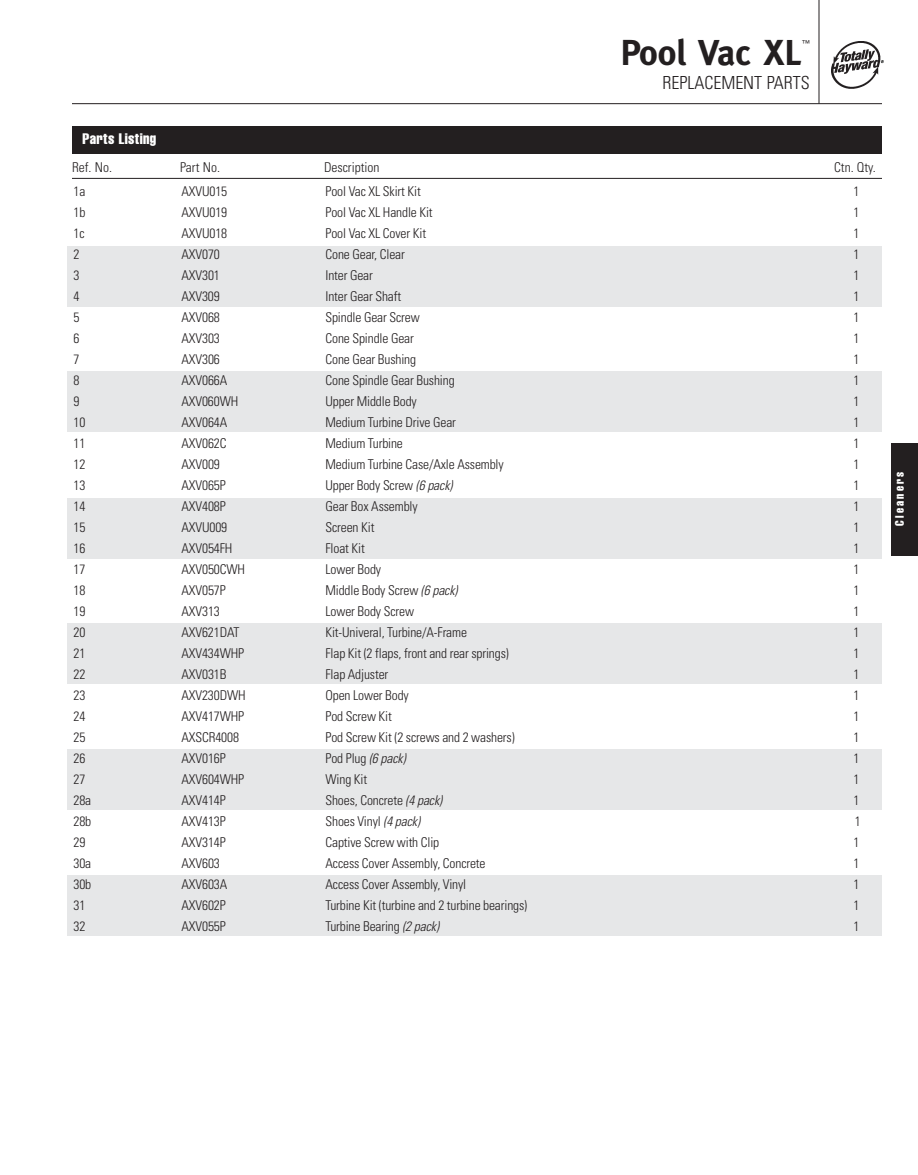
<style>
.page{position:relative;width:918px;height:1175px;background:#fff}
.page>*{position:absolute;margin:0;border:0;box-sizing:border-box;transform-origin:0 0}
.t1{font:700 36px "Meta";color:#231f20}
.t2{font:300 condensed 18px "Univers";color:#231f20}
.t3{font:extra-condensed 15px "Helvetica";letter-spacing:.02em;color:#fff}
.t4{font:300 condensed 13.5px "Univers";letter-spacing:-.01em;color:#231f20}
.t5{font:extra-condensed 12px "Helvetica";letter-spacing:.185em;color:#fff}
.t6{font:8.25px "Meta";color:#231f20}
.s1{font-style:italic}
</style>
<div class="page">
<img style="left:831px;top:41px;width:52px;height:47px">
<hr style="left:72px;top:103px;width:810px;height:1px;background:#231f20">
<hr style="left:819px;top:0;width:1px;height:104px;background:#231f20">
<div style="left:891px;top:443px;width:27px;height:112px;background:#231f20"></div>
<div style="left:68px;top:246px;width:814px;height:60px;background:#e6e7e8"></div>
<div style="left:68px;top:371px;width:814px;height:60px;background:#e6e7e8"></div>
<div style="left:68px;top:498px;width:814px;height:61px;background:#e6e7e8"></div>
<div style="left:68px;top:623px;width:814px;height:60px;background:#e6e7e8"></div>
<div style="left:68px;top:749px;width:814px;height:60px;background:#e6e7e8"></div>
<div style="left:68px;top:875px;width:814px;height:60px;background:#e6e7e8"></div>
<div style="left:72px;top:126px;width:810px;height:27px;background:#231f20"></div>
<hr style="left:72px;top:178px;width:810px;height:1px;background:#231f20">
<h1 class="t1" style="left:621px;top:39px;width:183px">Pool Vac XL</h1>
<p class="t6" style="left:802px;top:40px;width:10px">™</p>
<h2 class="t2" style="left:662px;top:76px;width:149px">REPLACEMENT PARTS</h2>
<p class="t3" style="left:82px;top:133px;width:75px">Parts Listing</p>
<p class="t4" style="left:72px;top:162px;width:42px">Ref. No.</p>
<p class="t4" style="left:180px;top:162px;width:42px">Part No.</p>
<p class="t4" style="left:324px;top:162px;width:57px">Description</p>
<p class="t4" style="left:834px;top:162px;width:43px">Ctn. Qty.</p>
<p class="t4" style="left:73px;top:186px;width:13px">1a</p>
<p class="t4" style="left:181px;top:186px;width:47px">AXVU015</p>
<p class="t4" style="left:326px;top:186px;width:97px">Pool Vac XL Skirt Kit</p>
<p class="t4" style="left:854px;top:186px;width:7px">1</p>
<p class="t4" style="left:73px;top:207px;width:13px">1b</p>
<p class="t4" style="left:181px;top:207px;width:47px">AXVU019</p>
<p class="t4" style="left:326px;top:207px;width:109px">Pool Vac XL Handle Kit</p>
<p class="t4" style="left:854px;top:207px;width:7px">1</p>
<p class="t4" style="left:73px;top:228px;width:13px">1c</p>
<p class="t4" style="left:181px;top:228px;width:47px">AXVU018</p>
<p class="t4" style="left:326px;top:228px;width:102px">Pool Vac XL Cover Kit</p>
<p class="t4" style="left:854px;top:228px;width:7px">1</p>
<p class="t4" style="left:73px;top:249px;width:7px">2</p>
<p class="t4" style="left:181px;top:249px;width:40px">AXV070</p>
<p class="t4" style="left:326px;top:249px;width:81px">Cone Gear, Clear</p>
<p class="t4" style="left:854px;top:249px;width:7px">1</p>
<p class="t4" style="left:73px;top:270px;width:7px">3</p>
<p class="t4" style="left:181px;top:270px;width:40px">AXV301</p>
<p class="t4" style="left:325px;top:270px;width:49px">Inter Gear</p>
<p class="t4" style="left:854px;top:270px;width:7px">1</p>
<p class="t4" style="left:73px;top:291px;width:7px">4</p>
<p class="t4" style="left:181px;top:291px;width:40px">AXV309</p>
<p class="t4" style="left:325px;top:291px;width:77px">Inter Gear Shaft</p>
<p class="t4" style="left:854px;top:291px;width:7px">1</p>
<p class="t4" style="left:73px;top:312px;width:7px">5</p>
<p class="t4" style="left:181px;top:312px;width:40px">AXV068</p>
<p class="t4" style="left:325px;top:312px;width:96px">Spindle Gear Screw</p>
<p class="t4" style="left:854px;top:312px;width:7px">1</p>
<p class="t4" style="left:73px;top:333px;width:7px">6</p>
<p class="t4" style="left:181px;top:333px;width:40px">AXV303</p>
<p class="t4" style="left:326px;top:333px;width:90px">Cone Spindle Gear</p>
<p class="t4" style="left:854px;top:333px;width:7px">1</p>
<p class="t4" style="left:73px;top:354px;width:7px">7</p>
<p class="t4" style="left:181px;top:354px;width:40px">AXV306</p>
<p class="t4" style="left:326px;top:354px;width:92px">Cone Gear Bushing</p>
<p class="t4" style="left:854px;top:354px;width:7px">1</p>
<p class="t4" style="left:73px;top:375px;width:7px">8</p>
<p class="t4" style="left:181px;top:375px;width:47px">AXV066A</p>
<p class="t4" style="left:326px;top:375px;width:131px">Cone Spindle Gear Bushing</p>
<p class="t4" style="left:854px;top:375px;width:7px">1</p>
<p class="t4" style="left:73px;top:396px;width:7px">9</p>
<p class="t4" style="left:181px;top:396px;width:58px">AXV060WH</p>
<p class="t4" style="left:326px;top:396px;width:93px">Upper Middle Body</p>
<p class="t4" style="left:854px;top:396px;width:7px">1</p>
<p class="t4" style="left:73px;top:417px;width:13px">10</p>
<p class="t4" style="left:181px;top:417px;width:47px">AXV064A</p>
<p class="t4" style="left:326px;top:417px;width:132px">Medium Turbine Drive Gear</p>
<p class="t4" style="left:854px;top:417px;width:7px">1</p>
<p class="t4" style="left:73px;top:438px;width:13px">11</p>
<p class="t4" style="left:181px;top:438px;width:47px">AXV062C</p>
<p class="t4" style="left:325px;top:438px;width:79px">Medium Turbine</p>
<p class="t4" style="left:854px;top:438px;width:7px">1</p>
<p class="t4" style="left:73px;top:459px;width:13px">12</p>
<p class="t4" style="left:181px;top:459px;width:40px">AXV009</p>
<p class="t4" style="left:326px;top:459px;width:180px">Medium Turbine Case/Axle Assembly</p>
<p class="t4" style="left:854px;top:459px;width:7px">1</p>
<p class="t4" style="left:73px;top:480px;width:13px">13</p>
<p class="t4" style="left:181px;top:480px;width:46px">AXV065P</p>
<p class="t4" style="left:325px;top:480px;width:131px">Upper Body Screw <span class="s1">(6 pack)</span></p>
<p class="t4" style="left:854px;top:480px;width:7px">1</p>
<p class="t4" style="left:74px;top:501px;width:13px">14</p>
<p class="t4" style="left:181px;top:501px;width:46px">AXV408P</p>
<p class="t4" style="left:325px;top:501px;width:94px">Gear Box Assembly</p>
<p class="t4" style="left:854px;top:501px;width:7px">1</p>
<p class="t4" style="left:74px;top:522px;width:13px">15</p>
<p class="t4" style="left:181px;top:522px;width:47px">AXVU009</p>
<p class="t4" style="left:326px;top:522px;width:50px">Screen Kit</p>
<p class="t4" style="left:854px;top:522px;width:7px">1</p>
<p class="t4" style="left:74px;top:543px;width:13px">16</p>
<p class="t4" style="left:181px;top:543px;width:52px">AXV054FH</p>
<p class="t4" style="left:325px;top:543px;width:41px">Float Kit</p>
<p class="t4" style="left:854px;top:543px;width:7px">1</p>
<p class="t4" style="left:74px;top:564px;width:13px">17</p>
<p class="t4" style="left:181px;top:564px;width:65px">AXV050CWH</p>
<p class="t4" style="left:326px;top:564px;width:57px">Lower Body</p>
<p class="t4" style="left:854px;top:564px;width:7px">1</p>
<p class="t4" style="left:74px;top:585px;width:13px">18</p>
<p class="t4" style="left:181px;top:585px;width:46px">AXV057P</p>
<p class="t4" style="left:325px;top:585px;width:136px">Middle Body Screw <span class="s1">(6 pack)</span></p>
<p class="t4" style="left:854px;top:585px;width:7px">1</p>
<p class="t4" style="left:74px;top:606px;width:13px">19</p>
<p class="t4" style="left:181px;top:606px;width:40px">AXV313</p>
<p class="t4" style="left:326px;top:606px;width:90px">Lower Body Screw</p>
<p class="t4" style="left:854px;top:606px;width:7px">1</p>
<p class="t4" style="left:74px;top:627px;width:13px">20</p>
<p class="t4" style="left:181px;top:627px;width:60px">AXV621DAT</p>
<p class="t4" style="left:325px;top:627px;width:143px">Kit-Univeral, Turbine/A-Frame</p>
<p class="t4" style="left:854px;top:627px;width:7px">1</p>
<p class="t4" style="left:74px;top:648px;width:13px">21</p>
<p class="t4" style="left:181px;top:648px;width:64px">AXV434WHP</p>
<p class="t4" style="left:325px;top:648px;width:185px">Flap Kit (2 flaps, front and rear springs)</p>
<p class="t4" style="left:854px;top:648px;width:7px">1</p>
<p class="t4" style="left:74px;top:669px;width:13px">22</p>
<p class="t4" style="left:181px;top:669px;width:47px">AXV031B</p>
<p class="t4" style="left:325px;top:669px;width:64px">Flap Adjuster</p>
<p class="t4" style="left:854px;top:669px;width:7px">1</p>
<p class="t4" style="left:74px;top:690px;width:13px">23</p>
<p class="t4" style="left:181px;top:690px;width:66px">AXV230DWH</p>
<p class="t4" style="left:326px;top:690px;width:85px">Open Lower Body</p>
<p class="t4" style="left:854px;top:690px;width:7px">1</p>
<p class="t4" style="left:74px;top:711px;width:13px">24</p>
<p class="t4" style="left:181px;top:711px;width:64px">AXV417WHP</p>
<p class="t4" style="left:326px;top:711px;width:68px">Pod Screw Kit</p>
<p class="t4" style="left:854px;top:711px;width:7px">1</p>
<p class="t4" style="left:74px;top:732px;width:13px">25</p>
<p class="t4" style="left:181px;top:732px;width:59px">AXSCR4008</p>
<p class="t4" style="left:325px;top:732px;width:191px">Pod Screw Kit (2 screws and 2 washers)</p>
<p class="t4" style="left:854px;top:732px;width:7px">1</p>
<p class="t4" style="left:74px;top:753px;width:13px">26</p>
<p class="t4" style="left:181px;top:753px;width:46px">AXV016P</p>
<p class="t4" style="left:326px;top:753px;width:84px">Pod Plug <span class="s1">(6 pack)</span></p>
<p class="t4" style="left:854px;top:753px;width:7px">1</p>
<p class="t4" style="left:74px;top:774px;width:13px">27</p>
<p class="t4" style="left:181px;top:774px;width:64px">AXV604WHP</p>
<p class="t4" style="left:326px;top:774px;width:43px">Wing Kit</p>
<p class="t4" style="left:854px;top:774px;width:7px">1</p>
<p class="t4" style="left:74px;top:795px;width:19px">28a</p>
<p class="t4" style="left:181px;top:795px;width:46px">AXV414P</p>
<p class="t4" style="left:325px;top:795px;width:121px">Shoes, Concrete <span class="s1">(4 pack)</span></p>
<p class="t4" style="left:854px;top:795px;width:7px">1</p>
<p class="t4" style="left:74px;top:816px;width:19px">28b</p>
<p class="t4" style="left:181px;top:816px;width:46px">AXV413P</p>
<p class="t4" style="left:326px;top:816px;width:99px">Shoes Vinyl <span class="s1">(4 pack)</span></p>
<p class="t4" style="left:855px;top:816px;width:7px">1</p>
<p class="t4" style="left:74px;top:837px;width:13px">29</p>
<p class="t4" style="left:181px;top:837px;width:46px">AXV314P</p>
<p class="t4" style="left:325px;top:837px;width:115px">Captive Screw with Clip</p>
<p class="t4" style="left:854px;top:837px;width:7px">1</p>
<p class="t4" style="left:74px;top:858px;width:19px">30a</p>
<p class="t4" style="left:181px;top:858px;width:40px">AXV603</p>
<p class="t4" style="left:326px;top:858px;width:162px">Access Cover Assembly, Concrete</p>
<p class="t4" style="left:854px;top:858px;width:7px">1</p>
<p class="t4" style="left:74px;top:879px;width:19px">30b</p>
<p class="t4" style="left:181px;top:879px;width:47px">AXV603A</p>
<p class="t4" style="left:326px;top:879px;width:142px">Access Cover Assembly, Vinyl</p>
<p class="t4" style="left:854px;top:879px;width:7px">1</p>
<p class="t4" style="left:74px;top:900px;width:13px">31</p>
<p class="t4" style="left:181px;top:900px;width:46px">AXV602P</p>
<p class="t4" style="left:325px;top:900px;width:203px">Turbine Kit (turbine and 2 turbine bearings)</p>
<p class="t4" style="left:854px;top:900px;width:7px">1</p>
<p class="t4" style="left:74px;top:921px;width:13px">32</p>
<p class="t4" style="left:181px;top:921px;width:46px">AXV055P</p>
<p class="t4" style="left:325px;top:921px;width:118px">Turbine Bearing <span class="s1">(2 pack)</span></p>
<p class="t4" style="left:854px;top:921px;width:7px">1</p>
<p class="t5" style="left:895px;top:526px;width:56px;rotate:-90deg">Cleaners</p>
</div>
